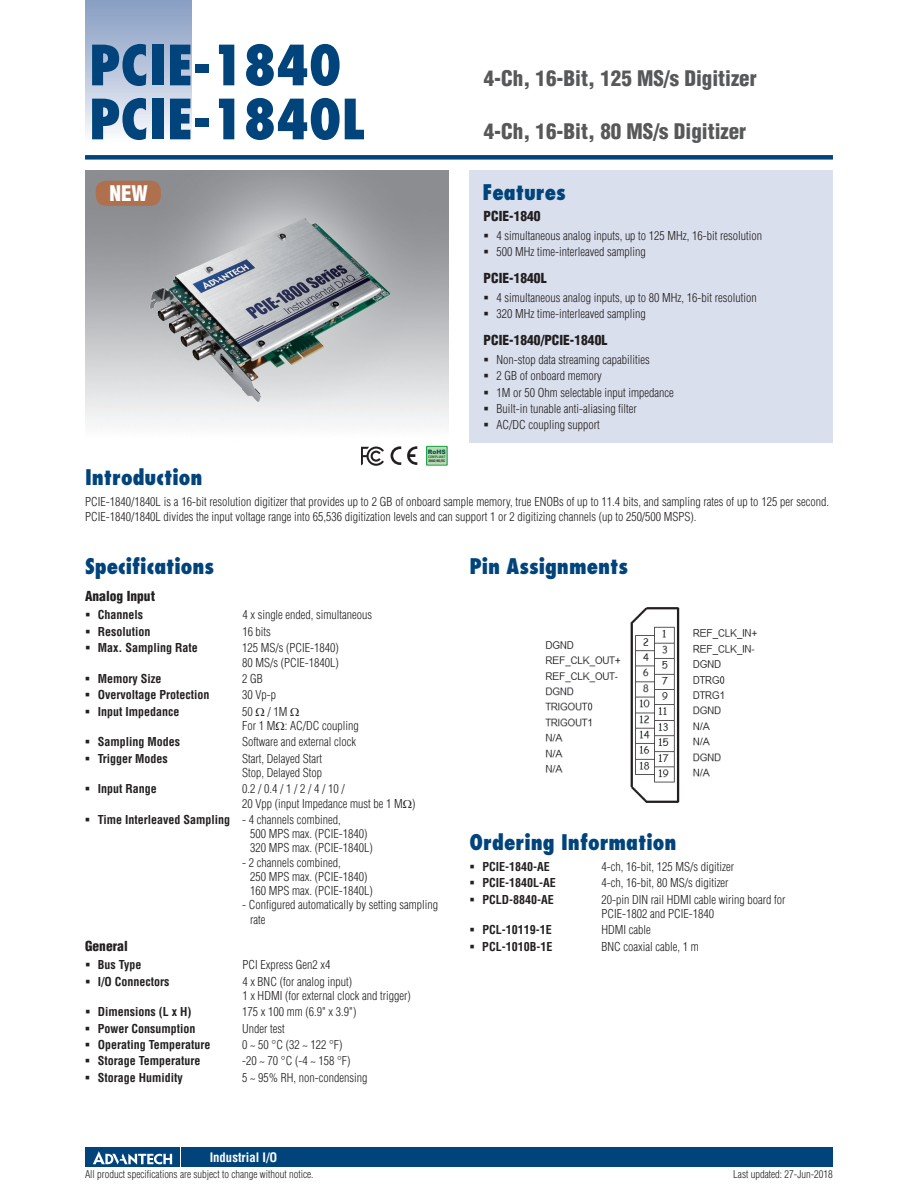
<style>
.page{position:relative;width:918px;height:1188px;background:#fff}
.page>*{position:absolute;margin:0;border:0;box-sizing:border-box;transform-origin:0 0}
.t1{font:800 condensed 54px/54px "Futura";color:#00447b}
.t2{font:800 condensed 21px "Futura";color:#00447b}
.t3{font:900 condensed 21px "Helvetica";color:#57585a}
.t4{font:900 condensed 21px "Helvetica";color:#fff}
.t5{font:900 condensed 13.5px "Helvetica";color:#231f20}
.t6{font:700 condensed 12.75px "Helvetica";color:#fff}
.t7{font:300 condensed 12px/14.2px "Helvetica";color:#231f20}
.t8{font:700 condensed 12px "Helvetica";color:#231f20}
.t9{font:300 condensed 10.5px "Helvetica";color:#231f20}
.t10{font:900 6px "Arial";color:#0c5447}
.t11{font:700 condensed 3.3px "Helvetica";color:#231f20;scale:1.11 1}
.t12{font:700 condensed 3.3px "Helvetica";color:#0c6a39;scale:1.05 1}
.s1{font-weight:700}
</style>
<div class="page">
<div style="left:85px;top:155px;width:748px;height:5px;background:#00447b"></div>
<div style="left:85px;top:0;width:106px;height:143px;background:linear-gradient(to bottom,#849bc1,#f9fafc)"></div>
<div style="left:182px;top:1147px;width:651px;height:20px;background:#00447b"></div>
<div style="left:85px;top:1147px;width:95px;height:20px;background:#00447b"></div>
<svg style="left:93px;top:1151px;width:79px;height:14px"></svg>
<div style="left:470px;top:170px;width:363px;height:272px;background:#d9dfec"></div>
<img style="left:85px;top:170px;width:363px;height:255px">
<div style="left:96px;top:181px;width:65px;height:25px;background:#af704e;border-radius:10px"></div>
<img style="left:545px;top:607px;width:213px;height:196px">
<img style="left:150px;top:218px;width:154px;height:184px">
<svg style="left:426px;top:446px;width:22px;height:20px"></svg>
<div style="left:427px;top:447px;width:20px;height:18px;background:#b8dbb4"></div>
<svg style="left:391px;top:446px;width:10px;height:19px"></svg>
<svg style="left:407px;top:446px;width:10px;height:19px"></svg>
<svg style="left:361px;top:447px;width:23px;height:19px"></svg>
<h1 class="t1" style="left:89px;top:38px;width:278px">PCIE-1840<br>PCIE-1840L</h1>
<h2 class="t4" style="left:109px;top:181px;width:40px">NEW</h2>
<p class="t10" style="left:428px;top:447px;width:19px">RoHS</p>
<p class="t12" style="left:428px;top:455px;width:18px">COMPLIANT</p>
<p class="t11" style="left:428px;top:459px;width:17px">2002/95/EC</p>
<h2 class="t3" style="left:484px;top:65px;width:274px">4-Ch, 16-Bit, 125 MS/s Digitizer</h2>
<h2 class="t3" style="left:484px;top:119px;width:264px">4-Ch, 16-Bit, 80 MS/s Digitizer</h2>
<h2 class="t2" style="left:482px;top:179px;width:85px">Features</h2>
<p class="t5" style="left:484px;top:208px;width:59px">PCIE-1840</p>
<p class="t7" style="left:496px;top:227px;width:267px;line-height:16.4px">4 simultaneous analog inputs, up to 125 MHz, 16-bit resolution<br>500 MHz time-interleaved sampling</p>
<p class="t5" style="left:484px;top:270px;width:65px">PCIE-1840L</p>
<p class="t7" style="left:496px;top:289px;width:262px;line-height:16.4px">4 simultaneous analog inputs, up to 80 MHz, 16-bit resolution<br>320 MHz time-interleaved sampling</p>
<p class="t5" style="left:484px;top:332px;width:125px">PCIE-1840/PCIE-1840L</p>
<p class="t7" style="left:496px;top:351px;width:179px;line-height:16.4px">Non-stop data streaming capabilities<br>2 GB of onboard memory<br>1M or 50 Ohm selectable input impedance<br>Built-in tunable anti-aliasing filter<br>AC/DC coupling support</p>
<h2 class="t2" style="left:85px;top:464px;width:119px">Introduction</h2>
<p class="t7" style="left:85px;top:494px;width:745px;line-height:15px">PCIE-1840/1840L is a 16-bit resolution digitizer that provides up to 2 GB of onboard sample memory, true ENOBs of up to 11.4 bits, and sampling rates of up to 125 per second.<br>PCIE-1840/1840L divides the input voltage range into 65,536 digitization levels and can support 1 or 2 digitizing channels (up to 250/500 MSPS).</p>
<h2 class="t2" style="left:85px;top:553px;width:131px">Specifications</h2>
<p class="t5" style="left:85px;top:588px;width:72px">Analog Input</p>
<p class="t8" style="left:98px;top:608px;width:47px">Channels</p>
<p class="t7" style="left:242px;top:608px;width:131px">4 x single ended, simultaneous</p>
<p class="t8" style="left:98px;top:624px;width:54px">Resolution</p>
<p class="t7" style="left:242px;top:624px;width:30px">16 bits</p>
<p class="t8" style="left:98px;top:641px;width:102px">Max. Sampling Rate</p>
<p class="t7" style="left:242px;top:641px;width:98px">125 MS/s (PCIE-1840)<br>80 MS/s (PCIE-1840L)</p>
<p class="t8" style="left:98px;top:671px;width:65px">Memory Size</p>
<p class="t7" style="left:242px;top:671px;width:22px">2 GB</p>
<p class="t8" style="left:98px;top:688px;width:113px">Overvoltage Protection</p>
<p class="t7" style="left:242px;top:688px;width:35px">30 Vp-p</p>
<p class="t8" style="left:98px;top:704px;width:83px">Input Impedance</p>
<p class="t7" style="left:242px;top:704px;width:118px">50 / 1M<br>For 1 M : AC/DC coupling</p>
<p class="t8" style="left:98px;top:735px;width:84px">Sampling Modes</p>
<p class="t7" style="left:242px;top:735px;width:115px">Software and external clock</p>
<p class="t8" style="left:98px;top:751px;width:72px">Trigger Modes</p>
<p class="t7" style="left:242px;top:751px;width:81px">Start, Delayed Start<br>Stop, Delayed Stop</p>
<p class="t8" style="left:98px;top:782px;width:61px">Input Range</p>
<p class="t7" style="left:242px;top:782px;width:175px">0.2 / 0.4 / 1 / 2 / 4 / 10 /<br>20 Vpp (input Impedance must be 1 M )</p>
<p class="t7" style="left:250px;top:812px;width:124px;text-indent:-153px"><span class="s1">Time Interleaved Sampling</span> - 4 channels combined,<br>500 MPS max. (PCIE-1840)<br>320 MPS max. (PCIE-1840L)</p>
<p class="t7" style="left:250px;top:855px;width:124px;text-indent:-8px">- 2 channels combined,<br>250 MPS max. (PCIE-1840)<br>160 MPS max. (PCIE-1840L)</p>
<p class="t7" style="left:250px;top:898px;width:189px;text-indent:-8px">- Configured automatically by setting sampling rate</p>
<p class="t5" style="left:85px;top:937px;width:44px">General</p>
<p class="t8" style="left:98px;top:958px;width:45px">Bus Type</p>
<p class="t7" style="left:242px;top:958px;width:89px">PCI Express Gen2 x4</p>
<p class="t8" style="left:98px;top:974px;width:73px">I/O Connectors</p>
<p class="t7" style="left:242px;top:974px;width:170px">4 x BNC (for analog input)<br>1 x HDMI (for external clock and trigger)</p>
<p class="t8" style="left:98px;top:1005px;width:95px">Dimensions (L x H)</p>
<p class="t7" style="left:242px;top:1005px;width:116px">175 x 100 mm (6.9" x 3.9")</p>
<p class="t8" style="left:98px;top:1021px;width:99px">Power Consumption</p>
<p class="t7" style="left:242px;top:1021px;width:44px">Under test</p>
<p class="t8" style="left:98px;top:1037px;width:114px">Operating Temperature</p>
<p class="t7" style="left:242px;top:1037px;width:102px">0 ~ 50 °C (32 ~ 122 °F)</p>
<p class="t8" style="left:98px;top:1054px;width:104px">Storage Temperature</p>
<p class="t7" style="left:242px;top:1054px;width:110px">-20 ~ 70 °C (-4 ~ 158 °F)</p>
<p class="t8" style="left:98px;top:1070px;width:87px">Storage Humidity</p>
<p class="t7" style="left:242px;top:1070px;width:127px">5 ~ 95% RH, non-condensing</p>
<p class="t6" style="left:210px;top:1150px;width:69px">Industrial I/O</p>
<h2 class="t2" style="left:470px;top:553px;width:160px">Pin Assignments</h2>
<h2 class="t2" style="left:470px;top:829px;width:208px">Ordering Information</h2>
<p class="t8" style="left:482px;top:859px;width:69px">PCIE-1840-AE</p>
<p class="t7" style="left:601px;top:859px;width:134px">4-ch, 16-bit, 125 MS/s digitizer</p>
<p class="t8" style="left:482px;top:876px;width:75px">PCIE-1840L-AE</p>
<p class="t7" style="left:601px;top:876px;width:129px">4-ch, 16-bit, 80 MS/s digitizer</p>
<p class="t8" style="left:482px;top:892px;width:73px">PCLD-8840-AE</p>
<p class="t7" style="left:601px;top:892px;width:185px">20-pin DIN rail HDMI cable wiring board for<br>PCIE-1802 and PCIE-1840</p>
<p class="t8" style="left:482px;top:923px;width:71px">PCL-10119-1E</p>
<p class="t7" style="left:601px;top:923px;width:51px">HDMI cable</p>
<p class="t8" style="left:482px;top:939px;width:72px">PCL-1010B-1E</p>
<p class="t7" style="left:601px;top:939px;width:99px">BNC coaxial cable, 1 m</p>
<p class="t9" style="left:85px;top:1168px;width:230px">All product specifications are subject to change without notice.</p>
<p class="t9" style="left:733px;top:1168px;width:101px">Last updated: 27-Jun-2018</p>
</div>
